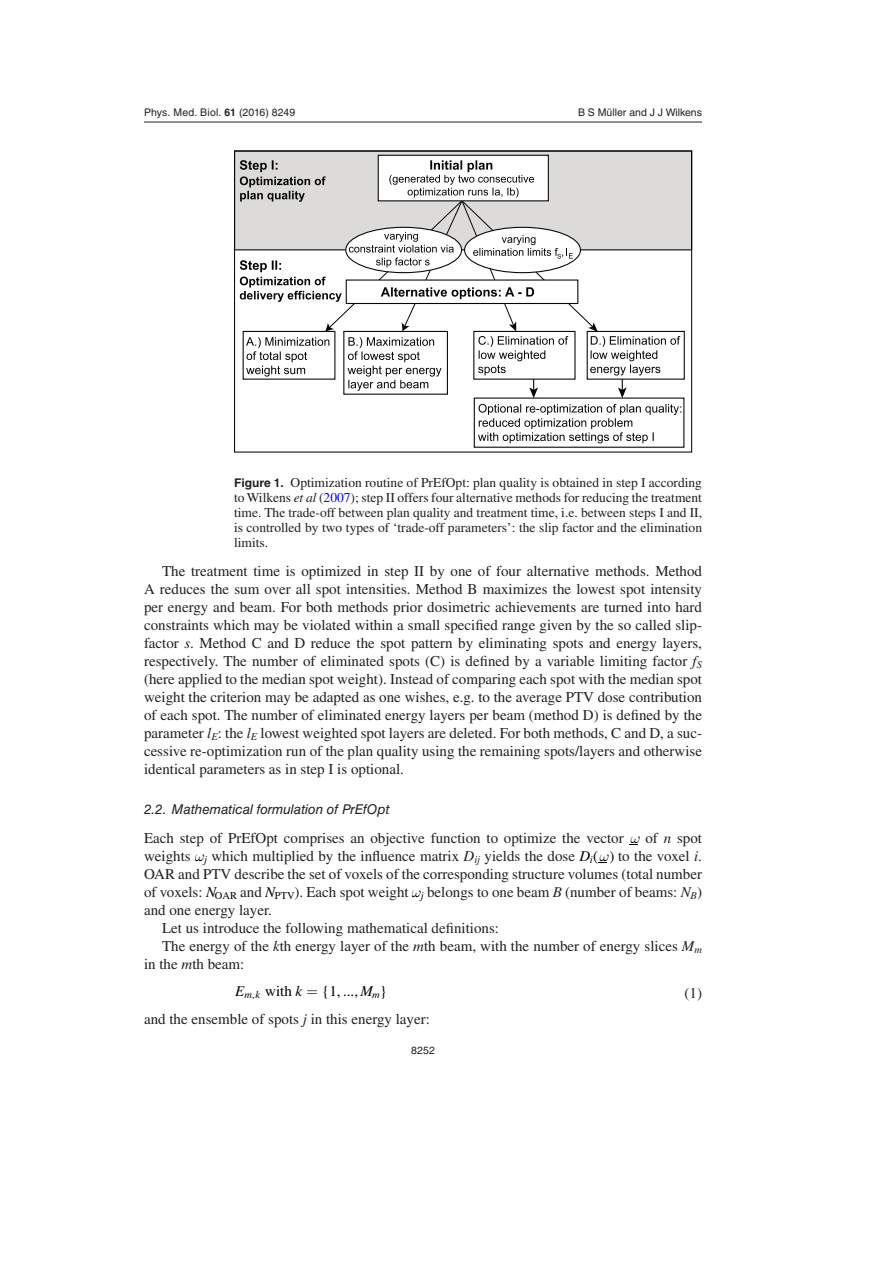
<style>
.page{position:relative;width:893px;height:1263px;background:#fff}
.page>*{position:absolute;margin:0;border:0;box-sizing:border-box;transform-origin:0 0}
.t1{font:15px/18px "Times LT Std";color:#231f20;text-align:justify}
.t2{font:15px "Times LT Std";color:#000}
.t3{font:italic 15px "Times LT Std";color:#000}
.t4{font:13.5px/15px "Times LT Std";color:#231f20;text-align:justify}
.t5{font:italic 13.5px "Helvetica LT Std";color:#231f20}
.t6{font:10.5px "Helvetica LT Std";letter-spacing:.02em;color:#231f20}
.t7{font:10.5px "Helvetica LT Std";color:#231f20}
.t8{font:italic 10.5px "Times LT Std";color:#000}
.s1{font-family:"Helvetica";font-weight:700}
.s2{font-family:"Helvetica"}
.s3{font-family:"Helvetica LT Std";font-weight:700;font-size:12px}
.s4{font-style:italic}
.s5{color:#00f}
.s6{font-family:"STIX General"}
.s7{font-style:italic;color:#000}
.s8{font-family:"STIX General";color:#000}
.s9{font-style:normal}
</style>
<div class="page">
<hr style="left:144px;top:122px;width:558px;height:1px;background:#231f20">
<div style="left:235px;top:151px;width:457px;height:99px;background:#dcdbda"></div>
<div style="left:234px;top:150px;width:458px;height:303px;border:1px solid #040503"></div>
<div style="left:378px;top:155px;width:170px;height:46px;background:#fff"></div>
<div style="left:378px;top:155px;width:171px;height:46px;border:1px solid #040503"></div>
<svg style="left:478px;top:404px;width:203px;height:39px"></svg>
<div style="left:587px;top:331px;width:98px;height:49px;border:1px solid #040503"></div>
<svg style="left:240px;top:160px;width:440px;height:238px"></svg>
<div style="left:343px;top:331px;width:105px;height:64px;border:1px solid #040503"></div>
<p class="t6" style="left:144px;top:107px;width:153px">Phys. Med. Biol. <span class="s1">61</span> (<span class="s2">2016</span>) 8249</p>
<p class="t7" style="left:578px;top:106px;width:126px">B S Müller and J J Wilkens</p>
<p class="t4" style="left:234px;top:475px;width:470px"><span class="s3">Figure 1.</span> Optimization routine of PrEfOpt: plan quality is obtained in step I according to Wilkens <span class="s4">et al</span> (<span class="s5">2007</span>); step II offers four alternative methods for reducing the treatment time. The trade-off between plan quality and treatment time, i.e. between steps I and II, is controlled by two types of <span class="s6">‘</span>trade-off parameters<span class="s6">’</span>: the slip factor and the elimination limits.</p>
<p class="t1" style="left:144px;top:561px;width:560px;text-indent:18px">The treatment time is optimized in step II by one of four alternative methods. Method A reduces the sum over all spot intensities. Method B maximizes the lowest spot intensity per energy and beam. For both methods prior dosimetric achievements are turned into hard constraints which may be violated within a small specified range given by the so called slip&shy;factor <span class="s4">s</span>. Method C and D reduce the spot pattern by eliminating spots and energy layers, respectively. The number of eliminated spots (C) is defined by a variable limiting factor <span class="s4">f</span><sub>S </sub>(here applied to the median spot weight). Instead of comparing each spot with the median spot weight the criterion may be adapted as one wishes, e.g. to the average PTV dose contribution of each spot. The number of eliminated energy layers per beam (method D) is defined by the parameter <span class="s4">l</span><sub>E</sub>: the <span class="s4">l</span><sub>E</sub> lowest weighted spot layers are deleted. For both methods, C and D, a suc&shy;cessive re-optimization run of the plan quality using the remaining spots/layers and otherwise identical parameters as in step I is optional.</p>
<p class="t5" style="left:144px;top:801px;width:247px">2.2. Mathematical formulation of PrEfOpt</p>
<p class="t1" style="left:144px;top:828px;width:481px">Each step of PrEfOpt comprises an objective function to optimize the vector</p>
<p class="t1" style="left:645px;top:828px;width:58px">of <span class="s4">n</span> spot</p>
<p class="t1" style="left:144px;top:846px;width:560px">weights <sub>j</sub> which multiplied by the influence matrix <span class="s4">D</span><sub>ij</sub> yields the dose <span class="s7">D</span><sub>i</sub><span class="s8">( )</span> to the voxel <span class="s4">i</span>.</p>
<p class="t1" style="left:144px;top:864px;width:560px">OAR and PTV describe the set of voxels of the corresponding structure volumes (total number</p>
<p class="t1" style="left:144px;top:882px;width:559px">of voxels: <span class="s7">N</span><sub>OAR</sub> and <span class="s7">N</span><sub>PTV</sub>). Each spot weight <sub>j</sub> belongs to one beam <span class="s4">B</span> (number of beams: <span class="s4">N</span><sub>B</sub>)</p>
<p class="t1" style="left:144px;top:900px;width:130px">and one energy layer.</p>
<p class="t1" style="left:162px;top:918px;width:339px">Let us introduce the following mathematical definitions:</p>
<p class="t1" style="left:162px;top:936px;width:541px">The energy of the <span class="s4">k</span>th energy layer of the <span class="s4">m</span>th beam, with the number of energy slices <span class="s4">M</span><sub>m</sub></p>
<p class="t1" style="left:144px;top:954px;width:102px">in the <span class="s4">m</span>th beam:</p>
<p class="t3" style="left:235px;top:983px;width:11px">E</p>
<p class="t2" style="left:265px;top:982px;width:38px">with <span class="s4">k</span></p>
<p class="t8" style="left:245px;top:989px;width:17px">m k<span class="s9">,</span></p>
<p class="t2" style="left:322px;top:982px;width:66px"><span class="s6">{</span>1, ..., <span class="s4">M</span><sub>m</sub><span class="s6">}</span></p>
<p class="t1" style="left:685px;top:984px;width:19px">(1)</p>
<p class="t1" style="left:144px;top:1009px;width:287px">and the ensemble of spots <span class="s4">j</span> in this energy layer:</p>
<p class="t7" style="left:411px;top:1044px;width:25px">8252</p>
</div>
